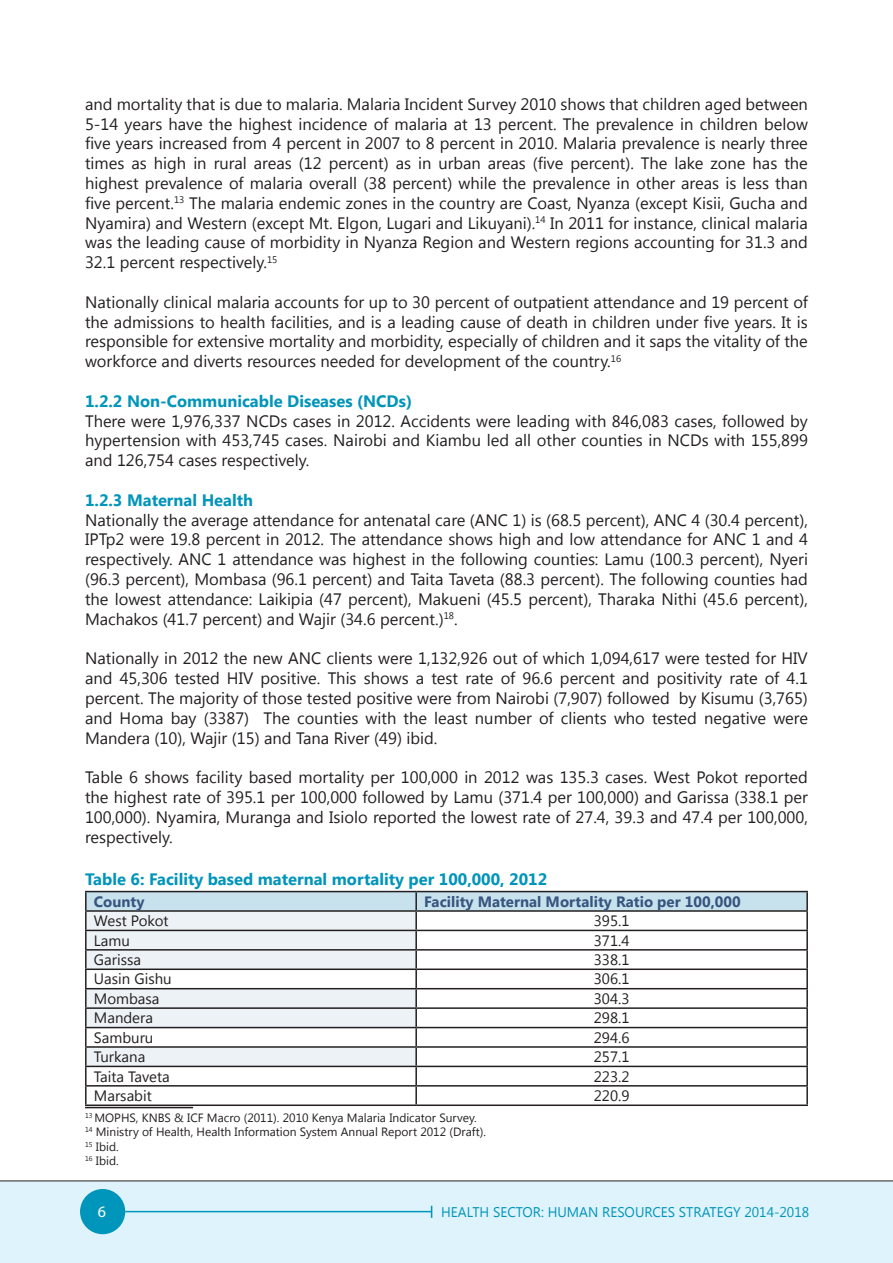
<style>
.page{position:relative;width:893px;height:1263px;background:#fff}
.page>*{position:absolute;margin:0;border:0;box-sizing:border-box;transform-origin:0 0}
.t1{font:22.5px "Myriad Arabic";color:#fff}
.t2{font:16.5px/19.8px "Segoe UI";color:#231f20;text-align:justify}
.t3{font:700 16.5px "Segoe UI";color:#0095ba}
.t4{font:15px "Segoe UI";color:#231f20}
.t5{font:700 15px "Segoe UI";color:#36547e}
.t6{font:13.95px "Segoe UI";color:#0095ba}
.t7{font:12px/14.4px "Segoe UI";color:#231f20}
</style>
<div class="page">
<div style="left:0;top:1181px;width:893px;height:82px;background:#dff3fc"></div>
<div style="left:80px;top:1189px;width:45px;height:45px;background:#0095ba;border-radius:50%"></div>
<hr style="left:125px;top:1211px;width:307px;height:1px;background:#0095ba">
<hr style="left:0;top:1181px;width:893px;height:1px;background:#231f20">
<hr style="left:85px;top:1104px;width:331px;height:2px;background:#231f20">
<hr style="left:416px;top:1104px;width:392px;height:2px;background:#231f20">
<svg style="left:85px;top:891px;width:723px;height:214px"></svg>
<hr style="left:85px;top:1107px;width:108px;height:1px;background:#231f20">
<p class="t2" style="left:85px;top:93px;width:724px">and mortality that is due to malaria. Malaria Incident Survey 2010 shows that children aged between 5-14 years have the highest incidence of malaria at 13 percent. The prevalence in children below five years increased from 4 percent in 2007 to 8 percent in 2010. Malaria prevalence is nearly three times as high in rural areas (12 percent) as in urban areas (five percent). The lake zone has the highest prevalence of malaria overall (38 percent) while the prevalence in other areas is less than five percent.<sup>13</sup> The malaria endemic zones in the country are Coast, Nyanza (except Kisii, Gucha and Nyamira) and Western (except Mt. Elgon, Lugari and Likuyani).<sup>14</sup> In 2011 for instance, clinical malaria was the leading cause of morbidity in Nyanza Region and Western regions accounting for 31.3 and 32.1 percent respectively.<sup>15</sup></p>
<p class="t2" style="left:85px;top:291px;width:724px">Nationally clinical malaria accounts for up to 30 percent of outpatient attendance and 19 percent of the admissions to health facilities, and is a leading cause of death in children under five years. It is responsible for extensive mortality and morbidity, especially of children and it saps the vitality of the workforce and diverts resources needed for development of the country.<sup>16</sup></p>
<p class="t3" style="left:85px;top:389px;width:329px">1.2.2 Non-Communicable Diseases (NCDs)</p>
<p class="t2" style="left:85px;top:410px;width:724px">There were 1,976,337 NCDs cases in 2012. Accidents were leading with 846,083 cases, followed by hypertension with 453,745 cases. Nairobi and Kiambu led all other counties in NCDs with 155,899 and 126,754 cases respectively.</p>
<p class="t3" style="left:85px;top:488px;width:170px">1.2.3 Maternal Health</p>
<p class="t2" style="left:85px;top:509px;width:724px">Nationally the average attendance for antenatal care (ANC 1) is (68.5 percent), ANC 4 (30.4 percent), IPTp2 were 19.8 percent in 2012. The attendance shows high and low attendance for ANC 1 and 4 respectively. ANC 1 attendance was highest in the following counties: Lamu (100.3 percent), Nyeri (96.3 percent), Mombasa (96.1 percent) and Taita Taveta (88.3 percent). The following counties had the lowest attendance: Laikipia (47 percent), Makueni (45.5 percent), Tharaka Nithi (45.6 percent), Machakos (41.7 percent) and Wajir (34.6 percent.)<sup>18</sup>.</p>
<p class="t2" style="left:85px;top:648px;width:724px">Nationally in 2012 the new ANC clients were 1,132,926 out of which 1,094,617 were tested for HIV and 45,306 tested HIV positive. This shows a test rate of 96.6 percent and positivity rate of 4.1 percent. The majority of those tested positive were from Nairobi (7,907) followed by Kisumu (3,765) and Homa bay (3387) The counties with the least number of clients who tested negative were Mandera (10), Wajir (15) and Tana River (49) ibid.</p>
<p class="t2" style="left:85px;top:767px;width:724px">Table 6 shows facility based mortality per 100,000 in 2012 was 135.3 cases. West Pokot reported the highest rate of 395.1 per 100,000 followed by Lamu (371.4 per 100,000) and Garissa (338.1 per 100,000). Nyamira, Muranga and Isiolo reported the lowest rate of 27.4, 39.3 and 47.4 per 100,000, respectively.</p>
<p class="t3" style="left:85px;top:867px;width:464px">Table 6: Facility based maternal mortality per 100,000, 2012</p>
<p class="t5" style="left:94px;top:891px;width:52px">County</p>
<p class="t5" style="left:424px;top:891px;width:318px">Facility M aternal M ortality Ratio per 100,000</p>
<p class="t4" style="left:94px;top:910px;width:76px">West Pokot</p>
<p class="t4" style="left:594px;top:910px;width:37px">395.1</p>
<p class="t4" style="left:94px;top:930px;width:38px">Lamu</p>
<p class="t4" style="left:594px;top:930px;width:37px">371.4</p>
<p class="t4" style="left:94px;top:949px;width:49px">Garissa</p>
<p class="t4" style="left:594px;top:949px;width:37px">338.1</p>
<p class="t4" style="left:94px;top:969px;width:79px">Uasin Gishu</p>
<p class="t4" style="left:594px;top:969px;width:37px">306.1</p>
<p class="t4" style="left:94px;top:988px;width:67px">Mombasa</p>
<p class="t4" style="left:594px;top:988px;width:37px">304.3</p>
<p class="t4" style="left:94px;top:1007px;width:61px">Mandera</p>
<p class="t4" style="left:594px;top:1007px;width:37px">298.1</p>
<p class="t4" style="left:94px;top:1027px;width:61px">Samburu</p>
<p class="t4" style="left:594px;top:1027px;width:37px">294.6</p>
<p class="t4" style="left:94px;top:1046px;width:53px">Turkana</p>
<p class="t4" style="left:594px;top:1046px;width:37px">257.1</p>
<p class="t4" style="left:94px;top:1066px;width:77px">Taita Taveta</p>
<p class="t4" style="left:594px;top:1066px;width:37px">223.2</p>
<p class="t4" style="left:94px;top:1085px;width:59px">Marsabit</p>
<p class="t4" style="left:594px;top:1085px;width:37px">220.9</p>
<p class="t7" style="left:85px;top:1110px;width:403px"><sup>13</sup> MOPHS, KNBS &amp; ICF Macro (2011). 2010 Kenya Malaria Indicator Survey.<br><sup>14</sup> Ministry of Health, Health Information System Annual Report 2012 (Draft).<br><sup>15</sup> Ibid.<br><sup>16</sup> Ibid.</p>
<h1 class="t1" style="left:98px;top:1196px;width:10px">6</h1>
<p class="t6" style="left:441px;top:1202px;width:254px">HEALTH SECTOR: Human ResourceS Strat</p>
<p class="t6" style="left:717px;top:1202px;width:94px">EGY 2014-2018</p>
</div>
